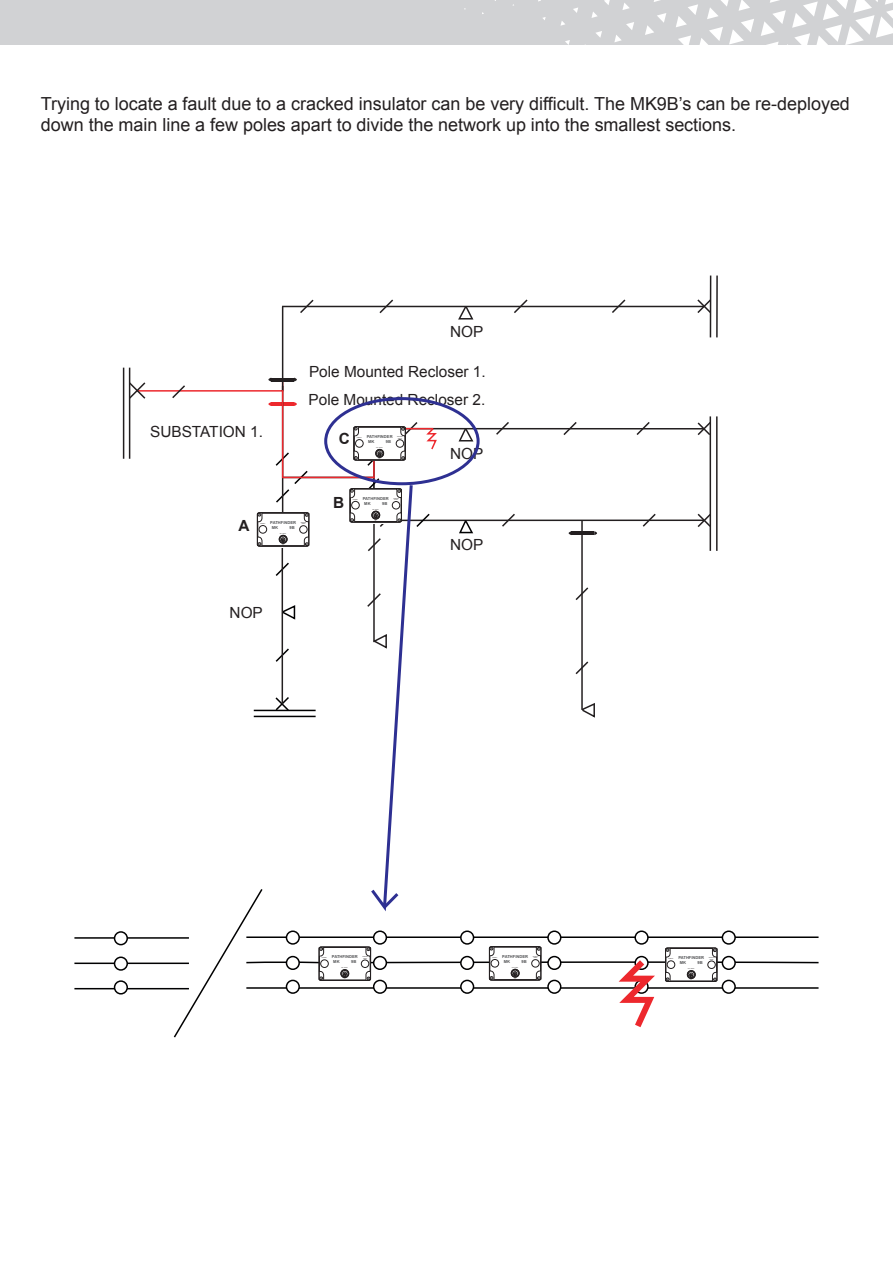
<style>
.page{position:relative;width:893px;height:1263px;background:#fff}
.page>*{position:absolute;margin:0;border:0;box-sizing:border-box;transform-origin:0 0}
.t1{font:18px/21.6px "Arial";color:#231f20}
.t2{font:15.3px/28px "Arial";color:#231f20}
.t3{font:700 15.3px "Arial";color:#231f20}
.t4{font:700 4.05px/4.9px "Arial";color:#57585a}
</style>
<div class="page">
<div style="left:0;top:0;width:893px;height:44px;background:#d1d2d4"></div>
<svg style="left:761px;top:0;width:132px;height:45px"></svg>
<svg style="left:676px;top:0;width:78px;height:45px"></svg>
<svg style="left:645px;top:13px;width:21px;height:22px"></svg>
<svg style="left:614px;top:22px;width:20px;height:20px"></svg>
<svg style="left:622px;top:3px;width:7px;height:7px"></svg>
<svg style="left:596px;top:31px;width:6px;height:7px"></svg>
<svg style="left:604px;top:0;width:6px;height:5px"></svg>
<svg style="left:591px;top:12px;width:6px;height:6px"></svg>
<svg style="left:565px;top:40px;width:5px;height:5px"></svg>
<svg style="left:573px;top:7px;width:5px;height:6px"></svg>
<svg style="left:560px;top:21px;width:5px;height:5px"></svg>
<hr style="left:123px;top:368px;width:1px;height:91px;background:#231f20">
<hr style="left:74px;top:937px;width:115px;height:2px;background:#000001">
<hr style="left:74px;top:962px;width:115px;height:2px;background:#000001">
<hr style="left:74px;top:988px;width:115px;height:1px;background:#000001">
<div style="left:115px;top:957px;width:12px;height:13px;background:#fff;border-radius:50%"></div>
<div style="left:114px;top:956px;width:14px;height:15px;border:2px solid #000001;border-radius:50%"></div>
<div style="left:115px;top:932px;width:12px;height:13px;background:#fff;border-radius:50%"></div>
<div style="left:114px;top:931px;width:14px;height:14px;border:2px solid #000001;border-radius:50%"></div>
<div style="left:115px;top:981px;width:12px;height:13px;background:#fff;border-radius:50%"></div>
<div style="left:114px;top:980px;width:14px;height:14px;border:2px solid #000001;border-radius:50%"></div>
<svg style="left:127px;top:275px;width:692px;height:763px"></svg>
<p class="t1" style="left:41px;top:93px;width:811px">Trying to locate a fault due to a cracked insulator can be very difficult. The MK9B’s can be re-deployed down the main line a few poles apart to divide the network up into the smallest sections.</p>
<p class="t2" style="left:450px;top:318px;width:35px">NOP</p>
<p class="t2" style="left:150px;top:418px;width:114px">SUBSTATION 1.</p>
<p class="t2" style="left:309px;top:358px;width:179px">Pole Mounted Recloser 1.<br>Pole Mounted Recloser 2.</p>
<p class="t3" style="left:339px;top:428px;width:13px">C</p>
<p class="t4" style="left:368px;top:434px;width:26px;text-indent:-1px">PATHFINDER<br>MK</p>
<p class="t4" style="left:386px;top:439px;width:7px">9B</p>
<p class="t2" style="left:450px;top:440px;width:35px">NOP</p>
<p class="t3" style="left:238px;top:516px;width:13px">A</p>
<p class="t4" style="left:272px;top:520px;width:26px;text-indent:-1px">PATHFINDER<br>MK</p>
<p class="t4" style="left:289px;top:525px;width:7px">9B</p>
<p class="t3" style="left:333px;top:493px;width:13px">B</p>
<p class="t4" style="left:364px;top:496px;width:26px;text-indent:-1px">PATHFINDER<br>MK</p>
<p class="t4" style="left:382px;top:501px;width:7px">9B</p>
<p class="t2" style="left:450px;top:531px;width:35px">NOP</p>
<p class="t2" style="left:230px;top:598px;width:35px">NOP</p>
<p class="t4" style="left:333px;top:954px;width:26px;text-indent:-1px">PATHFINDER<br>MK</p>
<p class="t4" style="left:351px;top:959px;width:7px">9B</p>
<p class="t4" style="left:504px;top:954px;width:26px;text-indent:-1px">PATHFINDER<br>MK</p>
<p class="t4" style="left:521px;top:959px;width:7px">9B</p>
<p class="t4" style="left:680px;top:955px;width:26px;text-indent:-1px">PATHFINDER<br>MK</p>
<p class="t4" style="left:698px;top:960px;width:7px">9B</p>
</div>
